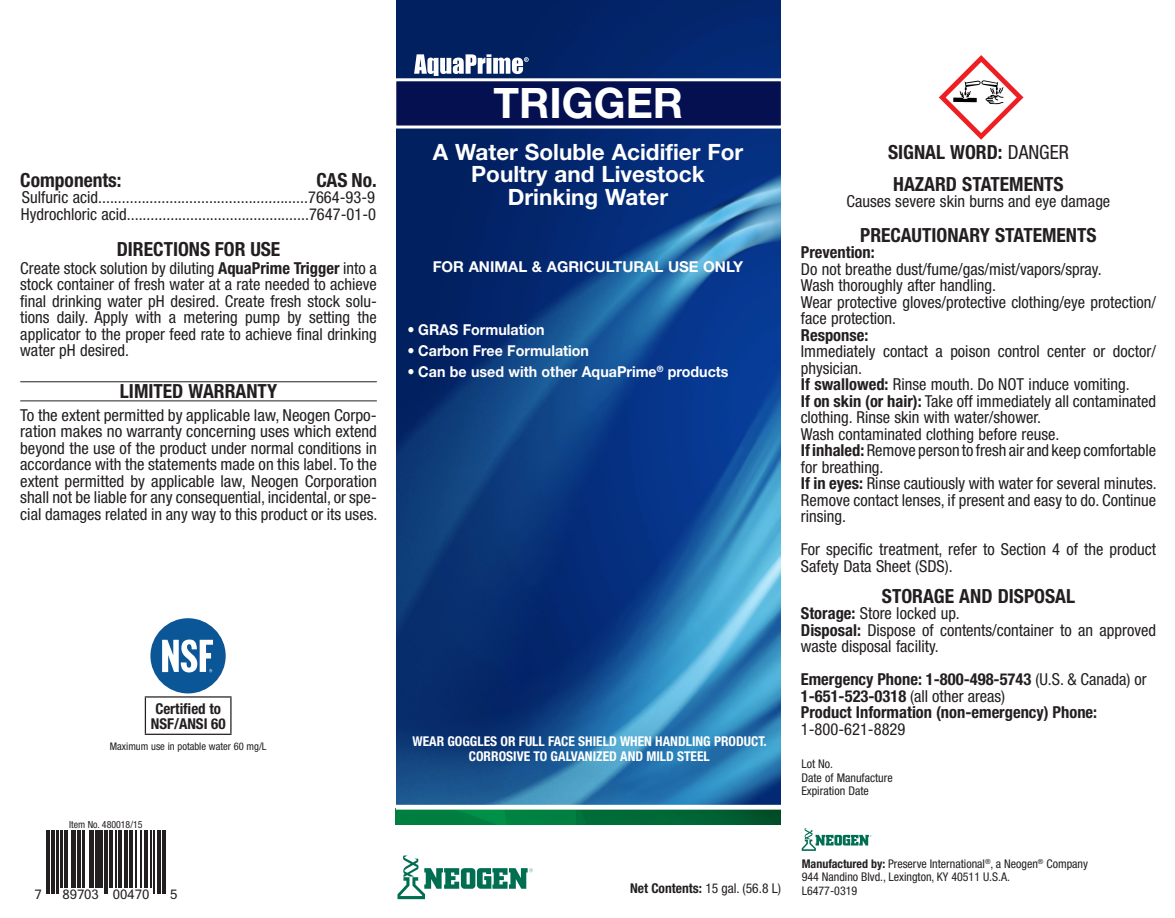
<style>
.page{position:relative;width:1175px;height:918px;background:#fff}
.page>*{position:absolute;margin:0;border:0;box-sizing:border-box;transform-origin:0 0}
.t1{font:700 42px "Helvetica Neue";color:#fff}
.t2{font:700 22.5px/22.5px "Helvetica Neue";color:#fff;text-align:center}
.t3{font:700 condensed 19.5px "Helvetica Neue";color:#231f20}
.t4{font:condensed 16.5px/16.5px "Helvetica Neue";color:#231f20}
.t5{font:700 condensed 16.5px/16.5px "Helvetica Neue";color:#231f20}
.t6{font:700 15px "Helvetica Neue";color:#fff;scale:.95 1}
.t7{font:700 15px "Helvetica Neue";color:#fff}
.t8{font:700 condensed 15px "Helvetica Neue";color:#231f20}
.t9{font:700 condensed 13.5px "Helvetica Neue";color:#fff}
.t10{font:condensed 13.5px "Helvetica Neue";color:#231f20}
.t11{font:13.2px "Microsoft Sans Serif";color:#231f20}
.t12{font:condensed 12px "Helvetica Neue";color:#231f20}
.t13{font:condensed 10.5px "Helvetica Neue";color:#231f20}
.t14{font:condensed 9.9px "Helvetica Neue";color:#231f20}
.s1{font-weight:700}
.s2{font-weight:400}
</style>
<div class="page">
<img style="left:396px;top:0;width:385px;height:805px">
<div style="left:393px;top:78px;width:391px;height:51px;background:#04104f;border:3px solid #fff"></div>
<svg style="left:397px;top:856px;width:136px;height:43px"></svg>
<img style="left:396px;top:810px;width:385px;height:14px">
<svg style="left:414px;top:54px;width:115px;height:22px"></svg>
<hr style="left:46px;top:831px;width:1px;height:63px;background:#231f20">
<hr style="left:48px;top:831px;width:2px;height:63px;background:#231f20">
<hr style="left:51px;top:831px;width:4px;height:63px;background:#231f20">
<hr style="left:56px;top:831px;width:3px;height:63px;background:#231f20">
<hr style="left:60px;top:831px;width:2px;height:57px;background:#231f20">
<hr style="left:64px;top:831px;width:3px;height:57px;background:#231f20">
<hr style="left:71px;top:831px;width:1px;height:57px;background:#231f20">
<hr style="left:74px;top:831px;width:2px;height:57px;background:#231f20">
<hr style="left:77px;top:831px;width:4px;height:57px;background:#231f20">
<hr style="left:83px;top:831px;width:2px;height:57px;background:#231f20">
<hr style="left:89px;top:831px;width:2px;height:57px;background:#231f20">
<hr style="left:93px;top:831px;width:1px;height:57px;background:#231f20">
<div style="left:95px;top:831px;width:5px;height:57px;background:#231f20"></div>
<hr style="left:101px;top:831px;width:2px;height:57px;background:#231f20">
<hr style="left:104px;top:831px;width:1px;height:63px;background:#231f20">
<hr style="left:107px;top:831px;width:1px;height:63px;background:#231f20">
<hr style="left:109px;top:831px;width:4px;height:57px;background:#231f20">
<hr style="left:115px;top:831px;width:2px;height:57px;background:#231f20">
<hr style="left:118px;top:831px;width:4px;height:57px;background:#231f20">
<hr style="left:124px;top:831px;width:1px;height:57px;background:#231f20">
<hr style="left:127px;top:831px;width:1px;height:57px;background:#231f20">
<hr style="left:129px;top:831px;width:4px;height:57px;background:#231f20">
<hr style="left:136px;top:831px;width:1px;height:57px;background:#231f20">
<hr style="left:141px;top:831px;width:1px;height:57px;background:#231f20">
<hr style="left:144px;top:831px;width:4px;height:57px;background:#231f20">
<hr style="left:151px;top:831px;width:1px;height:57px;background:#231f20">
<hr style="left:153px;top:831px;width:2px;height:63px;background:#231f20">
<hr style="left:157px;top:831px;width:4px;height:63px;background:#231f20">
<hr style="left:162px;top:831px;width:1px;height:63px;background:#231f20">
<hr style="left:165px;top:831px;width:1px;height:63px;background:#231f20">
<svg style="left:802px;top:828px;width:69px;height:23px"></svg>
<hr style="left:20px;top:381px;width:357px;height:1px;background:#231f20">
<hr style="left:20px;top:401px;width:357px;height:1px;background:#231f20">
<svg style="left:938px;top:55px;width:85px;height:85px"></svg>
<hr style="left:145px;top:696px;width:86px;height:2px;background:#231f20">
<hr style="left:145px;top:698px;width:1px;height:36px;background:#231f20">
<hr style="left:230px;top:698px;width:1px;height:36px;background:#231f20">
<hr style="left:145px;top:734px;width:86px;height:1px;background:#231f20">
<div style="left:150px;top:618px;width:76px;height:75px;background:#0b5697;border-radius:50%"></div>
<svg style="left:162px;top:640px;width:51px;height:32px"></svg>
<p class="t3" style="left:20px;top:168px;width:103px">Components:</p>
<p class="t3" style="left:316px;top:168px;width:62px">CAS No.</p>
<p class="t4" style="left:22px;top:189px;width:355px">Sulfuric acid.....................................................7664-93-9</p>
<p class="t4" style="left:21px;top:206px;width:356px">Hydrochloric acid..............................................7647-01-0</p>
<p class="t3" style="left:117px;top:237px;width:165px">DIRECTIONS FOR USE</p>
<p class="t4" style="left:20px;top:260px;width:358px;text-align:justify">Create stock solution by diluting <span class="s1">AquaPrime Trigger</span> into a stock container of fresh water at a rate needed to achieve final drinking water pH desired. Create fresh stock solu&shy;tions daily. Apply with a metering pump by setting the applicator to the proper feed rate to achieve final drinking water pH desired.</p>
<p class="t3" style="left:120px;top:380px;width:159px">LIMITED WARRANTY</p>
<p class="t4" style="left:20px;top:407px;width:359px;text-align:justify">To the extent permitted by applicable law, Neogen Corpo&shy;ration makes no warranty concerning uses which extend beyond the use of the product under normal conditions in accordance with the statements made on this label. To the extent permitted by applicable law, Neogen Corporation shall not be liable for any consequential, incidental, or spe&shy;cial damages related in any way to this product or its uses.</p>
<p class="t8" style="left:155px;top:700px;width:67px">Certified to</p>
<p class="t8" style="left:151px;top:715px;width:76px">NSF/ANSI 60</p>
<p class="t13" style="left:110px;top:740px;width:158px">Maximum use in potable water 60 mg/L</p>
<p class="t14" style="left:69px;top:818px;width:75px">Item No. 480018/15</p>
<p class="t11" style="left:35px;top:887px;width:9px">7</p>
<p class="t11" style="left:62px;top:887px;width:89px">89703 00470</p>
<p class="t11" style="left:170px;top:887px;width:9px">5</p>
<p class="t1" style="left:493px;top:77px;width:191px">TRIGGER</p>
<p class="t2" style="left:433px;top:140px;width:312px">A Water Soluble Acidifier For<br>Poultry and Livestock</p>
<p class="t2" style="left:508px;top:185px;width:162px">Drinking Water</p>
<p class="t7" style="left:433px;top:258px;width:312px">FOR ANIMAL &amp; AGRICULTURAL USE ONLY</p>
<p class="t6" style="left:407px;top:321px;width:146px">• GRAS Formulation</p>
<p class="t6" style="left:407px;top:342px;width:193px">• Carbon Free Formulation</p>
<p class="t6" style="left:407px;top:363px;width:339px">• Can be used with other AquaPrime<sup>®</sup> products</p>
<p class="t9" style="left:412px;top:733px;width:356px">WEAR GOGGLES OR FULL FACE SHIELD WHEN HANDLING PRODUCT.</p>
<p class="t9" style="left:469px;top:748px;width:242px">CORROSIVE TO GALVANIZED AND MILD STEEL</p>
<p class="t3" style="left:888px;top:141px;width:182px">SIGNAL WORD: <span class="s2">DANGER</span></p>
<p class="t3" style="left:893px;top:172px;width:172px">HAZARD STATEMENTS</p>
<p class="t4" style="left:846px;top:193px;width:265px">Causes severe skin burns and eye damage</p>
<p class="t3" style="left:860px;top:223px;width:238px">PRECAUTIONARY STATEMENTS</p>
<p class="t5" style="left:801px;top:244px;width:75px">Prevention:</p>
<p class="t4" style="left:801px;top:261px;width:302px">Do not breathe dust/fume/gas/mist/vapors/spray.</p>
<p class="t4" style="left:801px;top:277px;width:197px">Wash thoroughly after handling.</p>
<p class="t4" style="left:801px;top:294px;width:357px">Wear protective gloves/protective clothing/eye protection/ face protection.</p>
<p class="t5" style="left:801px;top:326px;width:69px">Response:</p>
<p class="t4" style="left:801px;top:343px;width:357px">Immediately contact a poison control center or doctor/ physician.</p>
<p class="t4" style="left:801px;top:376px;width:330px"><span class="s1">If swallowed:</span> Rinse mouth. Do NOT induce vomiting.</p>
<p class="t4" style="left:801px;top:393px;width:357px"><span class="s1">If on skin (or hair):</span> Take off immediately all contaminated clothing. Rinse skin with water/shower.</p>
<p class="t4" style="left:801px;top:426px;width:260px">Wash contaminated clothing before reuse.</p>
<p class="t4" style="left:801px;top:442px;width:357px"><span class="s1">If inhaled:</span> Remove person to fresh air and keep comfortable for breathing.</p>
<p class="t4" style="left:801px;top:475px;width:357px;text-align:justify"><span class="s1">If in eyes:</span> Rinse cautiously with water for several minutes.<br>Remove contact lenses, if present and easy to do. Continue rinsing.</p>
<p class="t4" style="left:801px;top:541px;width:357px">For specific treatment, refer to Section 4 of the product<br>Safety Data Sheet (SDS).</p>
<p class="t3" style="left:882px;top:584px;width:195px">STORAGE AND DISPOSAL</p>
<p class="t4" style="left:801px;top:605px;width:161px"><span class="s1">Storage:</span> Store locked up.</p>
<p class="t4" style="left:801px;top:621px;width:357px"><span class="s1">Disposal:</span> Dispose of contents/container to an approved waste disposal facility.</p>
<p class="t5" style="left:801px;top:671px;width:347px">Emergency Phone: 1-800-498-5743 <span class="s2">(U.S. &amp; Canada) or<br></span>1-651-523-0318 <span class="s2">(all other areas)</span></p>
<p class="t5" style="left:801px;top:704px;width:298px">Product Information (non-emergency) Phone:</p>
<p class="t4" style="left:801px;top:720px;width:106px">1-800-621-8829</p>
<p class="t12" style="left:801px;top:757px;width:33px">Lot No.</p>
<p class="t12" style="left:801px;top:771px;width:93px">Date of Manufacture</p>
<p class="t12" style="left:801px;top:784px;width:69px">Expiration Date</p>
<p class="t12" style="left:801px;top:856px;width:288px"><span class="s1">Manufactured by:</span> Preserve International<sup>®</sup>, a Neogen<sup>®</sup> Company</p>
<p class="t12" style="left:801px;top:870px;width:210px">944 Nandino Blvd., Lexington, KY 40511 U.S.A.</p>
<p class="t10" style="left:630px;top:880px;width:152px"><span class="s1">Net Contents:</span> 15 gal. (56.8 L)</p>
<p class="t12" style="left:801px;top:883px;width:57px">L6477-0319</p>
</div>
